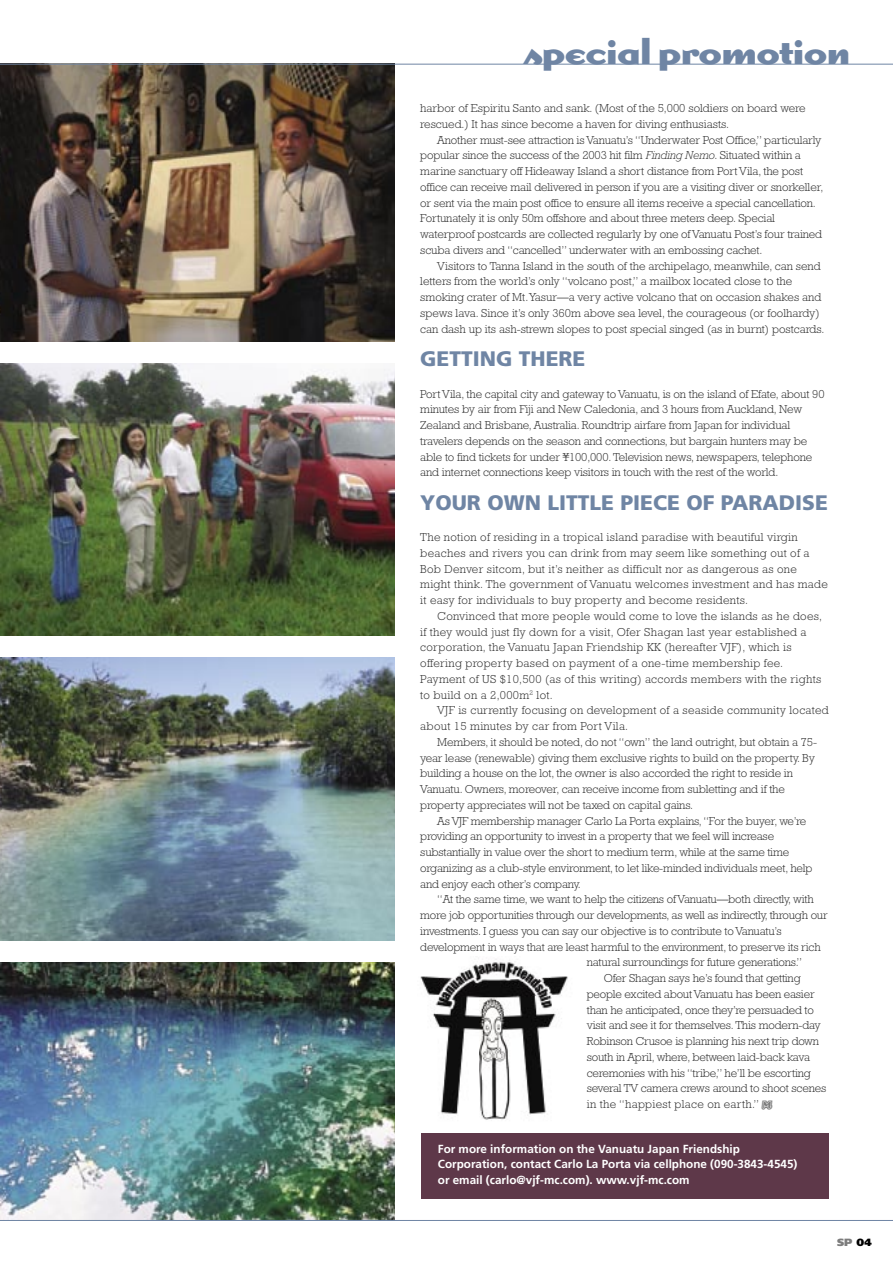
<style>
.page{position:relative;width:893px;height:1263px;background:#fff}
.page>*{position:absolute;margin:0;border:0;box-sizing:border-box;transform-origin:0 0}
.t1{font:700 35.25px "Dogma";color:#6f85a4}
.A9_SM_Title{font:900 21px "Frutiger";color:#6f85a4}
.A1_Main_Text{font:300 11.7px/15.8px "Rockwell";letter-spacing:-.01em;color:#2a2a2a}
.A1_Main_Text-2{font:300 11.7px/15.8px "Rockwell";letter-spacing:.025em;color:#2a2a2a}
.A1_Main_Text-3{font:700 11.7px/15.8px "Frutiger";color:#fff}
.t2{font:900 10.5px "Frutiger";color:#7c7c7c}
.s1{font-style:italic}
.s2{font-family:"Dogma Extra Outline";font-weight:400;font-size:12px;color:#7c7c7c}
.s3{color:#000}
</style>
<div class="page">
<img style="left:0;top:658px;width:395px;height:282px">
<img style="left:0;top:364px;width:395px;height:272px">
<img style="left:0;top:962px;width:395px;height:258px">
<img style="left:1px;top:65px;width:394px;height:277px">
<div style="left:421px;top:1133px;width:407px;height:65px;background:#5e3849"></div>
<hr style="left:0;top:1220px;width:893px;height:1px;background:#6f85a4">
<hr style="left:0;top:64px;width:893px;height:1px;background:#6f85a4">
<img style="left:420px;top:959px;width:148px;height:161px">
<h1 class="t1" style="left:525px;top:26px;width:327px">special promotion</h1>
<p class="A1_Main_Text" style="left:420px;top:100px;width:387px">harbor of Espiritu Santo and sank. (Most of the 5,000 soldiers on board were rescued.) It has since become a haven for diving enthusiasts.</p>
<p class="A1_Main_Text" style="left:420px;top:132px;width:405px;text-indent:17px">Another must-see attraction is Vanuatu’s “Underwater Post Office,” particularly popular since the success of the 2003 hit film <span class="s1">Finding Nemo</span>. Situated within a marine sanctuary off Hideaway Island a short distance from Port Vila, the post office can receive mail delivered in person if you are a visiting diver or snorkeller, or sent via the main post office to ensure all items receive a special cancellation.<br>Fortunately it is only 50m offshore and about three meters deep. Special waterproof postcards are collected regularly by one of Vanuatu Post’s four trained scuba divers and “cancelled” underwater with an embossing cachet.</p>
<p class="A1_Main_Text" style="left:420px;top:258px;width:406px;text-indent:17px">Visitors to Tanna Island in the south of the archipelago, meanwhile, can send letters from the world’s only “volcano post,” a mailbox located close to the smoking crater of Mt. Yasur—a very active volcano that on occasion shakes and spews lava. Since it’s only 360m above sea level, the courageous (or foolhardy) can dash up its ash-strewn slopes to post special singed (as in burnt) postcards.</p>
<p class="A9_SM_Title" style="left:420px;top:346px;width:167px">GETTING THERE</p>
<p class="A1_Main_Text" style="left:420px;top:386px;width:406px">Port Vila, the capital city and gateway to Vanuatu, is on the island of Efate, about 90 minutes by air from Fiji and New Caledonia, and 3 hours from Auckland, New Zealand and Brisbane, Australia. Roundtrip airfare from Japan for individual travelers depends on the season and connections, but bargain hunters may be able to find tickets for under ¥100,000. Television news, newspapers, telephone and internet connections keep visitors in touch with the rest of the world.</p>
<p class="A9_SM_Title" style="left:420px;top:489px;width:409px">YOUR OWN LITTLE PIECE OF PARADISE</p>
<p class="A1_Main_Text-2" style="left:420px;top:529px;width:409px">The notion of residing in a tropical island paradise with beautiful virgin beaches and rivers you can drink from may seem like something out of a Bob Denver sitcom, but it’s neither as difficult nor as dangerous as one might think. The government of Vanuatu welcomes investment and has made it easy for individuals to buy property and become residents.</p>
<p class="A1_Main_Text-2" style="left:420px;top:608px;width:403px;text-indent:17px">Convinced that more people would come to love the islands as he does, if they would just fly down for a visit, Ofer Shagan last year established a corporation, the Vanuatu Japan Friendship KK (hereafter VJF), which is offering property based on payment of a one-time membership fee.<br>Payment of US $10,500 (as of this writing) accords members with the rights to build on a 2,000m<sup>2</sup> lot.</p>
<p class="A1_Main_Text-2" style="left:420px;top:702px;width:410px;text-indent:17px">VJF is currently focusing on development of a seaside community located about 15 minutes by car from Port Vila.</p>
<p class="A1_Main_Text" style="left:420px;top:734px;width:398px;text-indent:17px">Members, it should be noted, do not “own” the land outright, but obtain a 75- year lease (renewable) giving them exclusive rights to build on the property. By building a house on the lot, the owner is also accorded the right to reside in Vanuatu. Owners, moreover, can receive income from subletting and if the property appreciates will not be taxed on capital gains.</p>
<p class="A1_Main_Text" style="left:420px;top:813px;width:394px;text-indent:17px">As VJF membership manager Carlo La Porta explains, “For the buyer, we’re providing an opportunity to invest in a property that we feel will increase substantially in value over the short to medium term, while at the same time organizing as a club-style environment, to let like-minded individuals meet, help and enjoy each other’s company.</p>
<p class="A1_Main_Text" style="left:437px;top:891px;width:378px">“At the same time, we want to help the citizens of Vanuatu—both directly, with</p>
<p class="A1_Main_Text" style="left:420px;top:907px;width:409px">more job opportunities through our developments, as well as indirectly, through our</p>
<p class="A1_Main_Text" style="left:420px;top:923px;width:363px">investments. I guess you can say our objective is to contribute to Vanuatu’s</p>
<p class="A1_Main_Text" style="left:420px;top:939px;width:402px">development in ways that are least harmful to the environment, to preserve its rich</p>
<p class="A1_Main_Text" style="left:587px;top:954px;width:217px">natural surroundings for future generations.”</p>
<p class="A1_Main_Text" style="left:587px;top:970px;width:241px;text-indent:17px">Ofer Shagan says he’s found that getting people excited about Vanuatu has been easier than he anticipated, once they’re persuaded to visit and see it for themselves. This modern-day Robinson Crusoe is planning his next trip down south in April, where, between laid-back kava ceremonies with his “tribe,” he’ll be escorting several TV camera crews around to shoot scenes in the “happiest place on earth.” <span class="s2">M</span></p>
<p class="A1_Main_Text-3" style="left:438px;top:1141px;width:361px">For more information on the Vanuatu Japan Friendship<br>Corporation, contact Carlo La Porta via cellphone (090-3843-4545) or email (carlo@vjf-mc.com). www.vjf-mc.com</p>
<p class="t2" style="left:837px;top:1236px;width:36px">SP <span class="s3">04</span></p>
</div>
